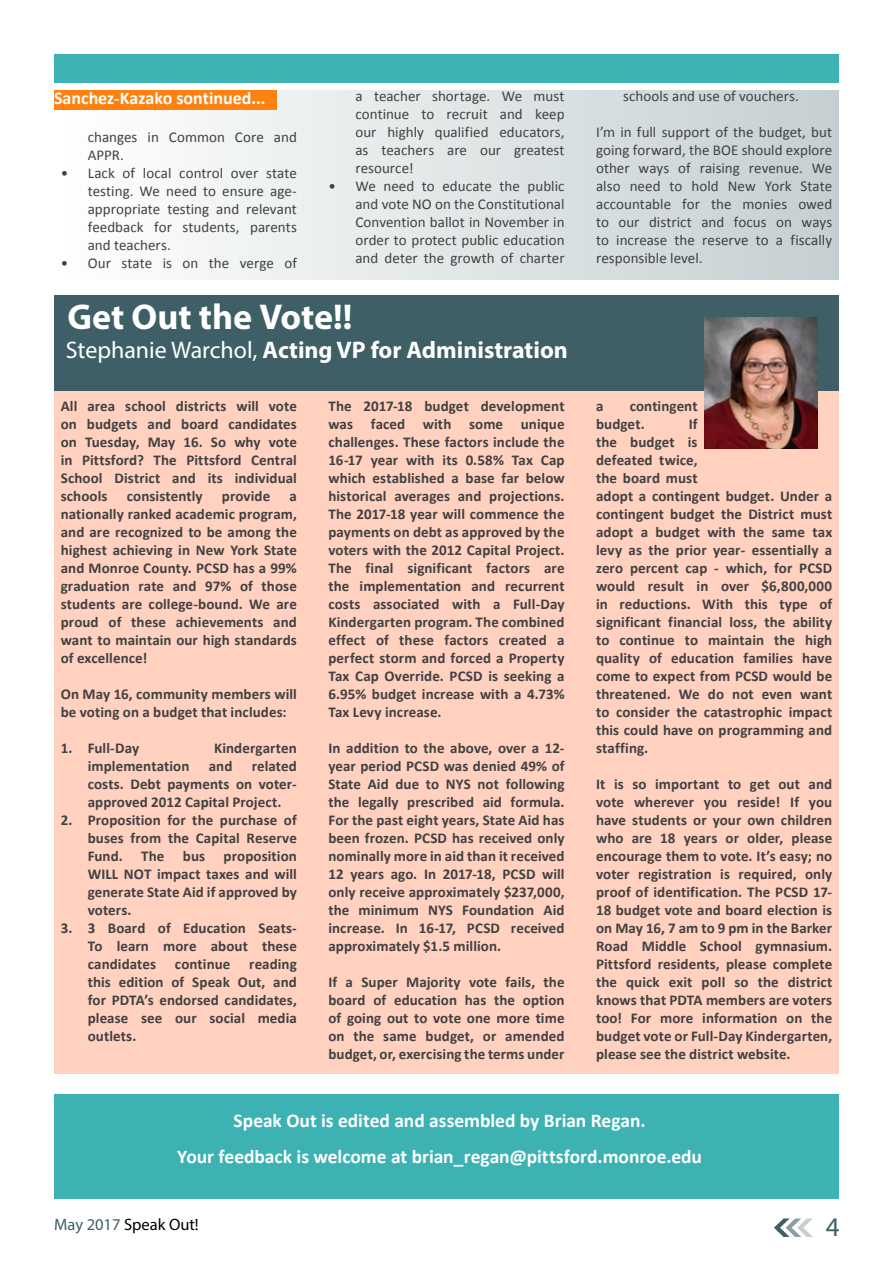
<style>
.page{position:relative;width:893px;height:1263px;background:#fff}
.page>*{position:absolute;margin:0;border:0;box-sizing:border-box;transform-origin:0 0}
.t1{font:700 36px "Myriad Pro";letter-spacing:-.005em;color:#fff}
.t2{font:27px "Myriad Pro";color:#3d5f65}
.t3{font:700 24px "Myriad Pro";color:#fff}
.t4{font:700 19.5px/36px "Calibri";color:#fff;text-align:center}
.t5{font:700 18px "Calibri";color:#fff}
.t6{font:16.5px "Myriad Pro";color:#000}
.t7{font:700 15px/18px "Calibri";letter-spacing:.005em;color:#414042;text-align:justify}
.t8{font:15px/18px "Calibri";letter-spacing:.005em;color:#414042;text-align:justify}
.s1{font-weight:400}
.s2{color:#3d5f65}
</style>
<div class="page">
<svg style="left:774px;top:1218px;width:39px;height:19px"></svg>
<div style="left:54px;top:371px;width:785px;height:703px;background:#ffd1be"></div>
<div style="left:54px;top:295px;width:785px;height:96px;background:#3d5f65"></div>
<img style="left:704px;top:317px;width:114px;height:131px">
<div style="left:54px;top:90px;width:785px;height:189px;background:linear-gradient(to right,#fff,#c5cfd1)"></div>
<div style="left:54px;top:90px;width:222px;height:20px;background:#ff810f"></div>
<div style="left:54px;top:1094px;width:785px;height:105px;background:#3cb2b2"></div>
<div style="left:54px;top:54px;width:785px;height:28px;background:#3cb2b2"></div>
<p class="t5" style="left:54px;top:86px;width:213px">Sanchez-Kazako sontinued...</p>
<p class="t8" style="left:88px;top:128px;width:211px">changes in Common Core and<br>APPR.</p>
<p class="t8" style="left:88px;top:164px;width:211px;text-indent:-27px">• Lack of local control over state testing. We need to ensure age&shy;appropriate testing and relevant feedback for students, parents and teachers.</p>
<p class="t8" style="left:61px;top:254px;width:238px">• Our state is on the verge of</p>
<p class="t8" style="left:355px;top:87px;width:211px">a teacher shortage. We must continue to recruit and keep our highly qualified educators, as teachers are our greatest resource!</p>
<p class="t8" style="left:355px;top:177px;width:211px;text-indent:-27px">• We need to educate the public and vote NO on the Constitutional Convention ballot in November in order to protect public education and deter the growth of charter</p>
<h1 class="t1" style="left:68px;top:293px;width:286px">Get Out the Vote!!</h1>
<h3 class="t3" style="left:66px;top:334px;width:504px"><span class="s1">Stephanie Warchol,</span> Acting VP for Administration</h3>
<p class="t7" style="left:61px;top:397px;width:238px">All area school districts will vote on budgets and board candidates on Tuesday, May 16. So why vote in Pittsford? The Pittsford Central School District and its individual schools</p>
<p class="t7" style="left:127px;top:487px;width:77px">consistently</p>
<p class="t7" style="left:222px;top:487px;width:50px">provide</p>
<p class="t7" style="left:61px;top:487px;width:238px;text-indent:229px">a nationally ranked academic program, and are recognized to be among the highest achieving in New York State and Monroe County. PCSD has a 99% graduation rate and 97% of those students are college-bound. We are proud of these achievements and want to maintain our high standards of excellence!</p>
<p class="t7" style="left:61px;top:685px;width:238px">On May 16, community members will be voting on a budget that includes:</p>
<p class="t7" style="left:61px;top:739px;width:80px">1. Full-Day</p>
<p class="t7" style="left:214px;top:739px;width:84px">Kindergarten</p>
<p class="t7" style="left:88px;top:757px;width:103px">implementation</p>
<p class="t7" style="left:209px;top:757px;width:25px">and</p>
<p class="t7" style="left:88px;top:757px;width:211px;text-indent:164px">related costs. Debt payments on voter&shy;approved 2012 Capital Project.</p>
<p class="t7" style="left:88px;top:811px;width:211px;text-indent:-27px">2. Proposition for the purchase of buses from the Capital Reserve Fund. The bus proposition WILL NOT impact taxes and will generate State Aid if approved by voters.</p>
<p class="t7" style="left:88px;top:919px;width:211px;text-indent:-27px">3. 3 Board of Education Seats-To learn more about these candidates</p>
<p class="t7" style="left:88px;top:955px;width:211px;text-indent:161px">reading this edition of Speak Out, and for PDTA’s endorsed candidates, please see our social media outlets.</p>
<p class="t7" style="left:175px;top:955px;width:57px">continue</p>
<p class="t7" style="left:328px;top:397px;width:238px">The 2017-18 budget development was faced with some unique challenges. These factors include the 16-17 year with its 0.58% Tax Cap which established a base far below historical averages and projections.<br>The 2017-18 year will commence the payments on debt as approved by the voters with the 2012 Capital Project.<br>The final significant factors are the implementation and recurrent costs associated with a Full-Day Kindergarten program. The combined effect of these factors created a perfect storm and forced a Property Tax Cap Override. PCSD is seeking a 6.95% budget increase with a 4.73% Tax Levy increase.</p>
<p class="t7" style="left:328px;top:739px;width:238px">In addition to the above, over a 12- year period PCSD was denied 49% of State Aid due to NYS not following the legally prescribed aid formula.<br>For the past eight years, State Aid has been frozen. PCSD has received only nominally more in aid than it received 12 years ago. In 2017-18, PCSD will only receive approximately $237,000, the minimum NYS Foundation Aid increase. In 16-17, PCSD received approximately $1.5 million.</p>
<p class="t7" style="left:328px;top:973px;width:238px">If a Super Majority vote fails, the board of education has the option of going out to vote one more time on the same budget, or amended budget, or, exercising the terms under</p>
<p class="t8" style="left:623px;top:87px;width:177px">schools and use of vouchers.</p>
<p class="t8" style="left:596px;top:123px;width:238px">I’m in full support of the budget, but going forward, the BOE should explore other ways of raising revenue. We also need to hold New York State accountable for the monies owed to our district and focus on ways to increase the reserve to a fiscally responsible level.</p>
<p class="t7" style="left:596px;top:397px;width:103px;text-indent:34px">contingent budget.</p>
<p class="t7" style="left:596px;top:397px;width:9px">a</p>
<p class="t7" style="left:596px;top:415px;width:238px;text-align:left;text-indent:93px">If<br>the budget is<br>defeated twice,<br>the board must<br>adopt a contingent budget. Under a contingent budget the District must adopt a budget with the same tax levy as the prior year- essentially a zero percent cap - which, for PCSD would result in over $6,800,000 in reductions. With this type of significant financial loss, the ability to continue to maintain the high quality of education families have come to expect from PCSD would be threatened. We do not even want to consider the catastrophic impact this could have on programming and staffing.</p>
<p class="t7" style="left:596px;top:775px;width:238px">It is so important to get out and vote wherever you reside! If you have students or your own children who are 18 years or older, please encourage them to vote. It’s easy; no voter registration is required, only proof of identification. The PCSD 17- 18 budget vote and board election is on May 16, 7 am to 9 pm in the Barker Road Middle School gymnasium.<br>Pittsford residents, please complete the quick exit poll so the district knows that PDTA members are voters too! For more information on the budget vote or Full-Day Kindergarten, please see the district website.</p>
<h3 class="t4" style="left:177px;top:1102px;width:526px">Speak Out is edited and assembled by Brian Regan.<br>Your feedback is welcome at brian_regan@pittsford.monroe.edu</h3>
<p class="t6" style="left:54px;top:1214px;width:146px"><span class="s2">May 2017</span> Speak Out!</p>
<h2 class="t2" style="left:826px;top:1210px;width:15px">4</h2>
</div>
